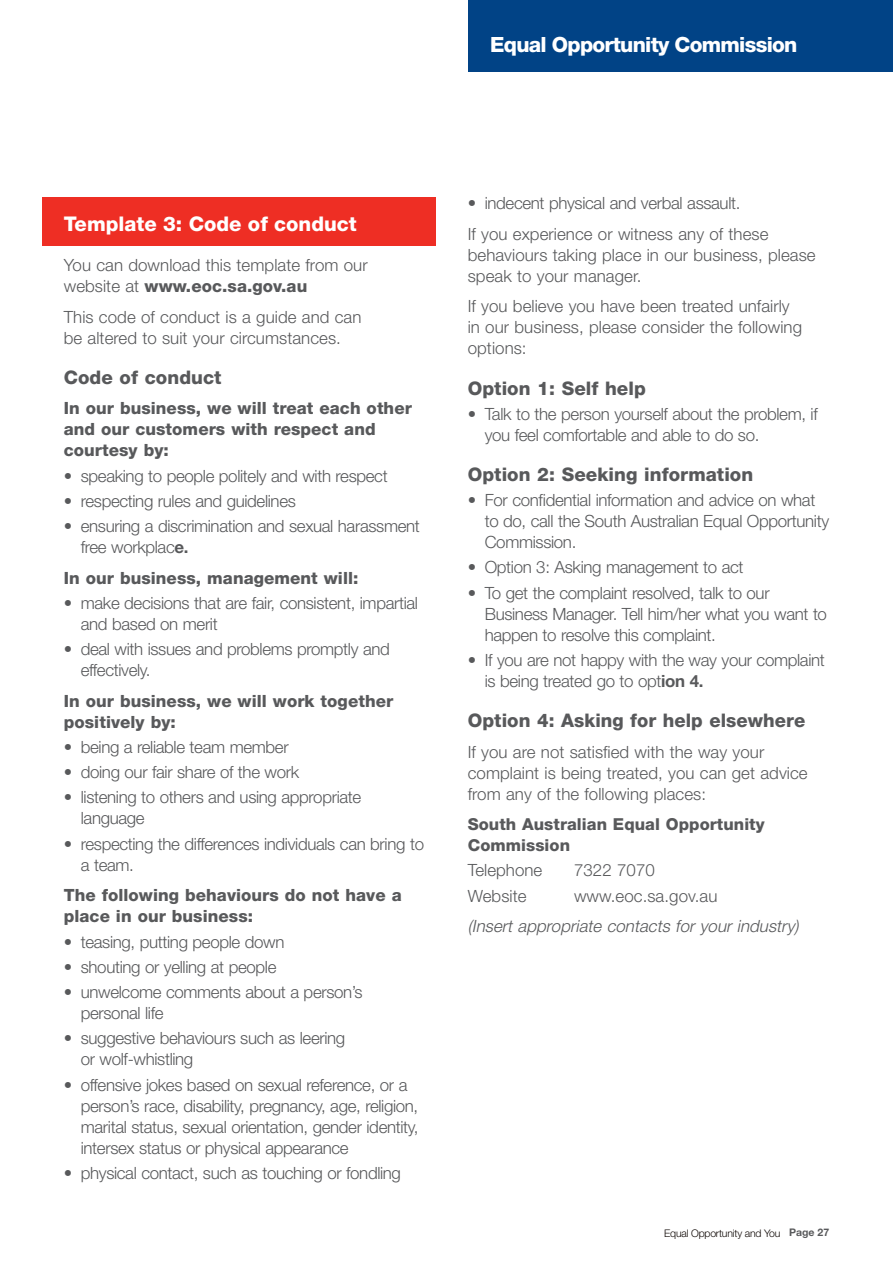
<style>
.page{position:relative;width:893px;height:1263px;background:#fff}
.page>*{position:absolute;margin:0;border:0;box-sizing:border-box;transform-origin:0 0}
.t1{font:800 21px "Helvetica Neue LT Std";letter-spacing:-.035em;color:#fff}
.Headings_H2{font:800 20.25px "Helvetica Neue LT Std";color:#fff}
.Body_Text_Header{font:800 18.75px "Helvetica Neue LT Std";letter-spacing:.005em;color:#58595b}
.Body_text{font:300 16.8px/21px "Helvetica Neue";letter-spacing:-.02em;color:#58595b}
.Body_text-2{font:300 16.8px/21px "Helvetica Neue";letter-spacing:.005em;color:#58595b}
.Body_text-3{font:800 16.8px/21px "Helvetica Neue LT Std";letter-spacing:.005em;color:#58595b}
.Body_text-4{font:italic 300 16.8px "Helvetica Neue";color:#58595b}
.Body_text-5{font:800 16.5px/21px "Helvetica Neue LT Std";letter-spacing:.005em;color:#58595b}
.t2{font:300 10.5px "Helvetica Neue";letter-spacing:-.02em;color:#100906}
.s1{font-family:"Helvetica Neue LT Std";font-weight:800}
.s2{font-family:"Helvetica Neue LT Std";font-weight:700}
.s3{font-family:"Helvetica Neue LT Std";font-weight:700;color:#58595b}
</style>
<div class="page">
<div style="left:468px;top:0;width:425px;height:72px;background:#014386"></div>
<div style="left:43px;top:197px;width:393px;height:49px;background:#ee2e24"></div>
<p class="t1" style="left:490px;top:32px;width:309px">Equal Opportunity Commission</p>
<h2 class="Headings_H2" style="left:64px;top:212px;width:294px">Template 3: Code of conduct</h2>
<p class="Body_text-2" style="left:64px;top:254px;width:305px">You can download this template from our website at <span class="s1">www.eoc.sa.gov.au</span></p>
<p class="Body_text-2" style="left:64px;top:306px;width:299px">This code of conduct is a guide and can be altered to suit your circumstances.</p>
<h3 class="Body_Text_Header" style="left:64px;top:366px;width:159px">Code of conduct</h3>
<p class="Body_text-3" style="left:64px;top:398px;width:350px">In our business, we will treat each other and our customers with respect and courtesy by:</p>
<p class="Body_text" style="left:64px;top:465px;width:325px"><span class="s2">•</span> speaking to people politely and with respect</p>
<p class="Body_text" style="left:64px;top:490px;width:234px"><span class="s2">•</span> respecting rules and guidelines</p>
<p class="Body_text" style="left:81px;top:515px;width:341px;text-indent:-17px"><span class="s2">•</span> ensuring a discrimination and sexual harassment free workplac<span class="s2">e.</span></p>
<p class="Body_text-3" style="left:64px;top:567px;width:296px">In our business, management will:</p>
<p class="Body_text" style="left:81px;top:592px;width:339px;text-indent:-17px"><span class="s2">•</span> make decisions that are fair, consistent, impartial and based on merit</p>
<p class="Body_text" style="left:81px;top:638px;width:311px;text-indent:-17px"><span class="s2">•</span> deal with issues and problems promptly and effectively.</p>
<p class="Body_text-3" style="left:64px;top:690px;width:331px">In our business, we will work together positively by:</p>
<p class="Body_text" style="left:64px;top:736px;width:226px"><span class="s2">•</span> being a reliable team member</p>
<p class="Body_text" style="left:64px;top:761px;width:237px"><span class="s2">•</span> doing our fair share of the work</p>
<p class="Body_text" style="left:81px;top:787px;width:282px;text-indent:-17px"><span class="s2">•</span> listening to others and using appropriate language</p>
<p class="Body_text" style="left:81px;top:833px;width:345px;text-indent:-17px"><span class="s2">•</span> respecting the differences individuals can bring to a team.</p>
<p class="Body_text-3" style="left:64px;top:885px;width:339px">The following behaviours do not have a place in our business:</p>
<p class="Body_text" style="left:64px;top:931px;width:222px"><span class="s2">•</span> teasing, putting people down</p>
<p class="Body_text" style="left:64px;top:956px;width:214px"><span class="s2">•</span> shouting or yelling at people</p>
<p class="Body_text" style="left:81px;top:981px;width:283px;text-indent:-17px"><span class="s2">•</span> unwelcome comments about a person’s personal life</p>
<p class="Body_text" style="left:81px;top:1027px;width:266px;text-indent:-17px"><span class="s2">•</span> suggestive behaviours such as leering or wolf-whistling</p>
<p class="Body_text" style="left:81px;top:1074px;width:339px;text-indent:-17px"><span class="s2">•</span> offensive jokes based on sexual reference, or a person’s race, disability, pregnancy, age, religion, marital status, sexual orientation, gender identity, intersex status or physical appearance</p>
<p class="Body_text" style="left:64px;top:1162px;width:339px"><span class="s2">•</span> physical contact, such as touching or fondling</p>
<p class="Body_text" style="left:468px;top:192px;width:274px"><span class="s2">•</span> indecent physical and verbal assault.</p>
<p class="Body_text-2" style="left:468px;top:223px;width:349px">If you experience or witness any of these behaviours taking place in our business, please speak to your manager.</p>
<p class="Body_text-2" style="left:468px;top:296px;width:336px">If you believe you have been treated unfairly in our business, please consider the following options:</p>
<h3 class="Body_Text_Header" style="left:468px;top:377px;width:180px">Option 1: Self help</h3>
<p class="Body_text" style="left:485px;top:403px;width:334px;text-indent:-17px"><span class="s2">•</span> Talk to the person yourself about the problem, if you feel comfortable and able to do so.</p>
<h3 class="Body_Text_Header" style="left:468px;top:463px;width:287px">Option 2: Seeking information</h3>
<p class="Body_text" style="left:485px;top:489px;width:346px;text-indent:-17px"><span class="s2">•</span> For confidential information and advice on what to do, call the South Australian Equal Opportunity<br>Commission.</p>
<p class="Body_text" style="left:468px;top:557px;width:277px"><span class="s2">•</span> Option 3: Asking management to act</p>
<p class="Body_text" style="left:485px;top:582px;width:344px;text-indent:-17px"><span class="s2">•</span> To get the complaint resolved, talk to our<br>Business Manager. Tell him/her what you want to happen to resolve this complaint.</p>
<p class="Body_text" style="left:485px;top:649px;width:342px;text-indent:-17px"><span class="s2">•</span> If you are not happy with the way your complaint is being treated go to opt<span class="s2">ion 4.</span></p>
<h3 class="Body_Text_Header" style="left:468px;top:709px;width:339px">Option 4: Asking for help elsewhere</h3>
<p class="Body_text-2" style="left:468px;top:741px;width:341px">If you are not satisfied with the way your complaint is being treated, you can get advice from any of the following places:</p>
<p class="Body_text-5" style="left:468px;top:814px;width:298px">South Australian Equal Opportunity<br>Commission</p>
<p class="Body_text-2" style="left:468px;top:860px;width:76px">Telephone</p>
<p class="Body_text-2" style="left:574px;top:860px;width:82px">7322 7070</p>
<p class="Body_text-2" style="left:468px;top:885px;width:60px">Website</p>
<p class="Body_text-2" style="left:574px;top:885px;width:145px">www.eoc.sa.gov.au</p>
<p class="Body_text-4" style="left:468px;top:916px;width:332px">(Insert appropriate contacts for your industry)</p>
<p class="t2" style="left:664px;top:1227px;width:166px">Equal Opportunity and You <span class="s3">Page 27</span></p>
</div>
